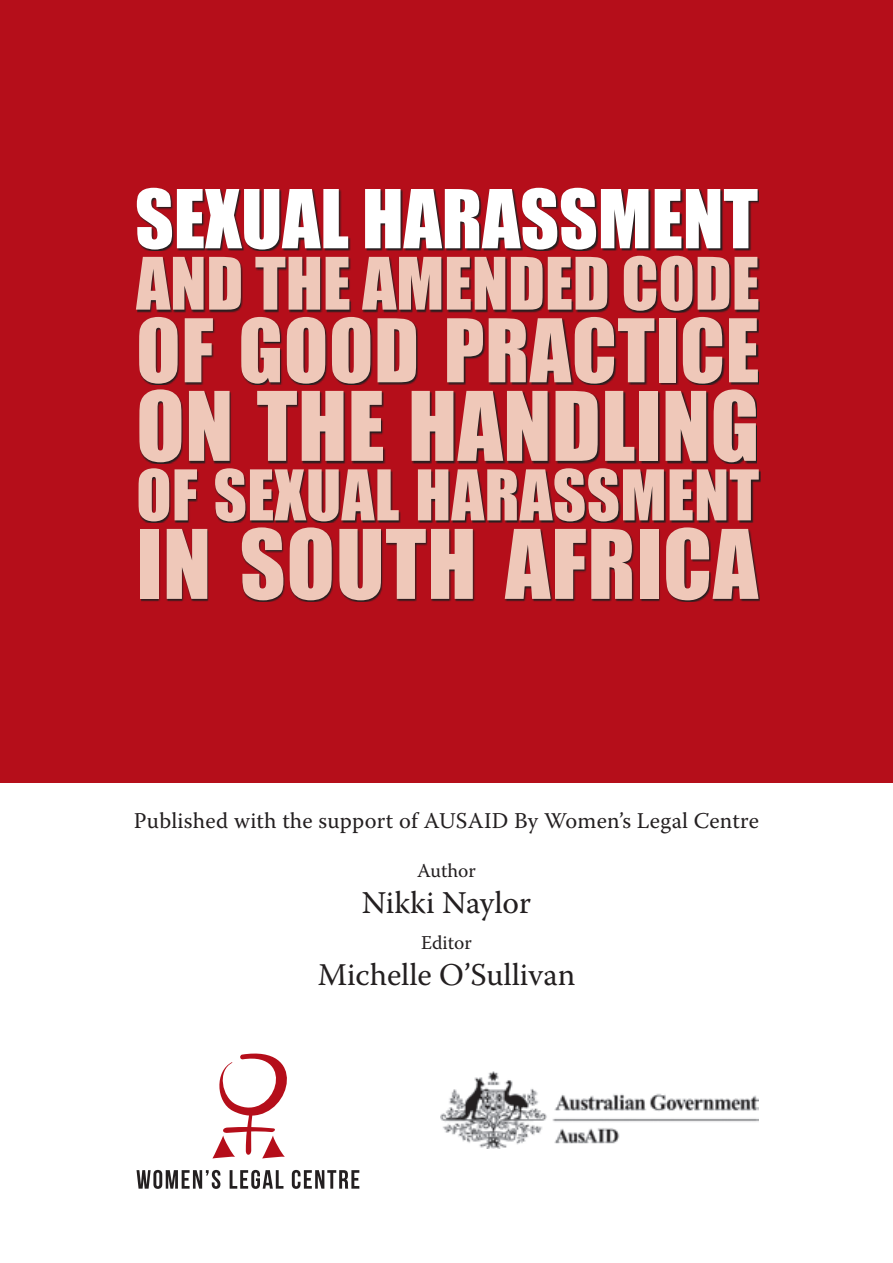
<style>
.page{position:relative;width:893px;height:1263px;background:#fff}
.page>*{position:absolute;margin:0;border:0;box-sizing:border-box;transform-origin:0 0}
.t1{font:88.5px "Impact";letter-spacing:.01em;color:#efc8b9}
.t2{font:81px "Impact";color:#efc8b9}
.t3{font:75px "Impact";color:#fff}
.t4{font:66.75px "Impact";color:#efc8b9}
.t5{font:64.5px "Impact";letter-spacing:.005em;color:#efc8b9}
.t6{font:31.5px "Warnock Pro";color:#231f20}
.t7{font:22.5px "Warnock Pro";letter-spacing:.01em;color:#231f20}
.t8{font:19.5px "Warnock Pro";color:#231f20}
</style>
<div class="page">
<div style="left:0;top:0;width:893px;height:782px;background:#b50e1a"></div>
<svg style="left:138px;top:189px;width:621px;height:62px;fill:#251e1f"></svg>
<svg style="left:137px;top:257px;width:622px;height:55px;fill:#281e1f"></svg>
<svg style="left:140px;top:318px;width:619px;height:67px;fill:#291e1f"></svg>
<svg style="left:141px;top:391px;width:616px;height:73px;fill:#241e1f"></svg>
<svg style="left:140px;top:470px;width:620px;height:53px;fill:#291e1f"></svg>
<svg style="left:141px;top:529px;width:619px;height:73px;fill:#271e1f"></svg>
<img style="left:440px;top:1071px;width:318px;height:77px">
<svg style="left:212px;top:1053px;width:75px;height:105px"></svg>
<svg style="left:137px;top:1170px;width:83px;height:19px"></svg>
<svg style="left:230px;top:1170px;width:53px;height:19px"></svg>
<svg style="left:292px;top:1170px;width:67px;height:19px"></svg>
<h3 class="t3" style="left:135px;top:173px;width:624px">SEXUAL HARASSMENT</h3>
<h3 class="t4" style="left:136px;top:242px;width:625px">AND THE AMENDED CODE</h3>
<h2 class="t2" style="left:136px;top:301px;width:192px">OF GOOD</h2>
<h2 class="t2" style="left:444px;top:301px;width:84px">PRACT</h2>
<h2 class="t2" style="left:656px;top:301px;width:63px">ICE</h2>
<h1 class="t1" style="left:136px;top:371px;width:618px">ON THE HANDLING</h1>
<h3 class="t5" style="left:136px;top:455px;width:624px">OF SEXUAL HARASSMENT</h3>
<h1 class="t1" style="left:137px;top:510px;width:623px">IN SOUTH AFRICA</h1>
<p class="t7" style="left:134px;top:807px;width:627px">Published with the support of AUSAID By Women’s Legal Centre</p>
<p class="t8" style="left:417px;top:859px;width:60px">Author</p>
<h3 class="t6" style="left:362px;top:884px;width:171px">Nikki Naylor</h3>
<p class="t8" style="left:421px;top:931px;width:52px">Editor</p>
<h3 class="t6" style="left:318px;top:956px;width:259px">Michelle O’Sullivan</h3>
</div>
